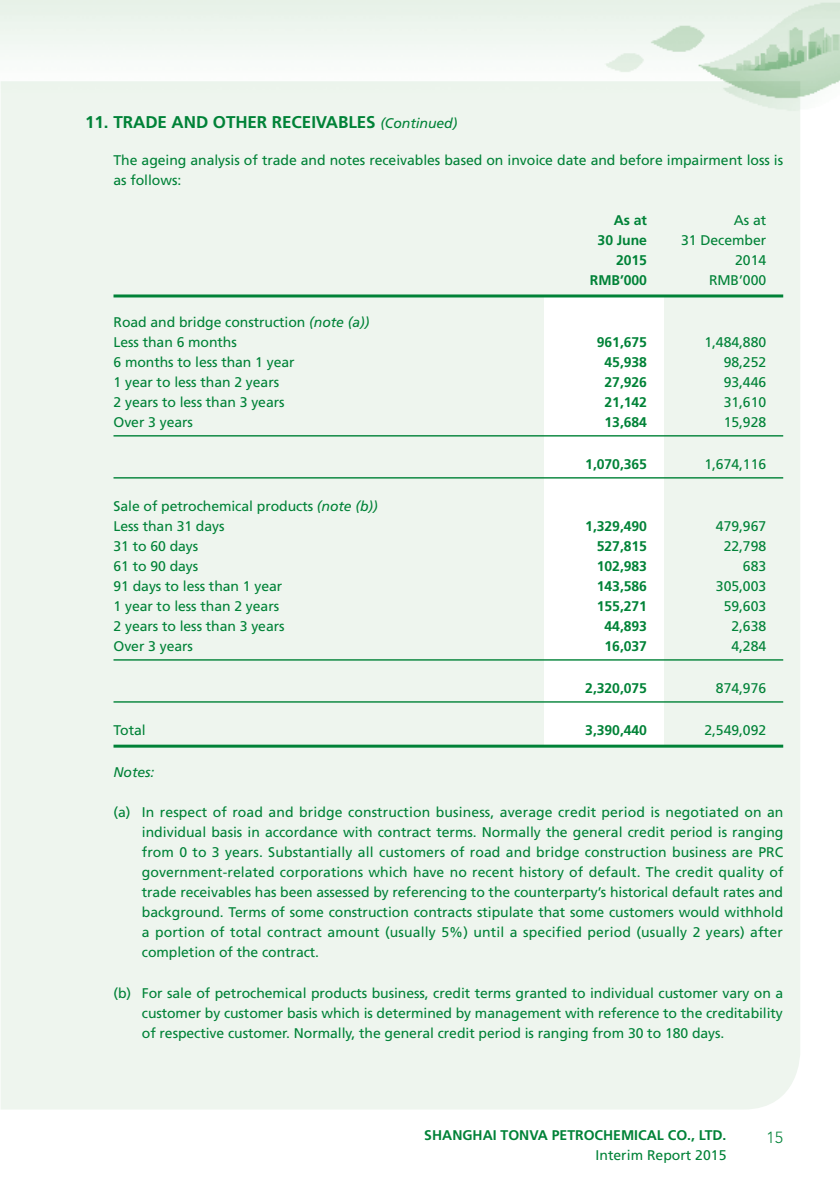
<style>
.page{position:relative;width:840px;height:1191px;background:#fff}
.page>*{position:absolute;margin:0;border:0;box-sizing:border-box;transform-origin:0 0}
.t1{font:700 17px "Frutiger LT Std";letter-spacing:-.005em;color:#008237}
.t2{font:300 16px "Avenir LT Std";color:#008237}
.t3{font:14px/20px "Frutiger LT Std";letter-spacing:-.005em;color:#008237}
.t4{font:700 14px "Frutiger LT Std";letter-spacing:-.005em;color:#008237}
.t5{font:italic 14px "Frutiger LT Std";letter-spacing:-.005em;color:#008237}
.s1{font-weight:400;font-style:italic;font-size:14px}
.s2{font-style:italic}
</style>
<div class="page">
<img style="left:0;top:0;width:839px;height:147px">
<div style="left:1px;top:81px;width:798px;height:1028px;background:#eef5ee"></div>
<div style="left:544px;top:296px;width:119px;height:451px;background:#fff"></div>
<hr style="left:113px;top:294px;width:669px;height:3px;background:#008237">
<hr style="left:113px;top:435px;width:669px;height:1px;background:#008237">
<hr style="left:113px;top:477px;width:669px;height:1px;background:#008237">
<hr style="left:113px;top:659px;width:669px;height:1px;background:#008237">
<hr style="left:113px;top:701px;width:669px;height:1px;background:#008237">
<hr style="left:113px;top:744px;width:669px;height:3px;background:#008237">
<p class="t1" style="left:85px;top:112px;width:373px">11. TRADE AN D OTHER RECEIVABLES <span class="s1">(Continued)</span></p>
<p class="t3" style="left:113px;top:150px;width:670px">The ageing analysis of trade and notes receivables based on invoice date and before impairment loss is as follows:</p>
<p class="t4" style="left:613px;top:212px;width:35px">As at</p>
<p class="t3" style="left:733px;top:210px;width:34px">As at</p>
<p class="t4" style="left:597px;top:232px;width:51px">30 June</p>
<p class="t3" style="left:680px;top:230px;width:86px">31 December</p>
<p class="t4" style="left:615px;top:252px;width:32px">2015</p>
<p class="t3" style="left:734px;top:250px;width:32px">2014</p>
<p class="t4" style="left:589px;top:272px;width:59px">RM B’000</p>
<p class="t3" style="left:708px;top:270px;width:59px">RMB’000</p>
<p class="t3" style="left:113px;top:312px;width:257px">Road and bridge construction <span class="s2">(note (a))<br></span>Less than 6 months</p>
<p class="t4" style="left:596px;top:334px;width:52px">961,675</p>
<p class="t3" style="left:704px;top:332px;width:63px">1,484,880</p>
<p class="t3" style="left:113px;top:352px;width:182px">6 months to less than 1 year</p>
<p class="t4" style="left:604px;top:354px;width:44px">45,938</p>
<p class="t3" style="left:723px;top:352px;width:44px">98,252</p>
<p class="t3" style="left:113px;top:372px;width:167px">1 year to less than 2 years</p>
<p class="t4" style="left:604px;top:374px;width:44px">27,926</p>
<p class="t3" style="left:723px;top:372px;width:44px">93,446</p>
<p class="t3" style="left:113px;top:392px;width:172px">2 years to less than 3 years</p>
<p class="t4" style="left:604px;top:394px;width:44px">21,142</p>
<p class="t3" style="left:723px;top:392px;width:44px">31,610</p>
<p class="t3" style="left:113px;top:412px;width:81px">Over 3 years</p>
<p class="t4" style="left:604px;top:414px;width:44px">13,684</p>
<p class="t3" style="left:723px;top:412px;width:44px">15,928</p>
<p class="t4" style="left:585px;top:456px;width:63px">1,070,365</p>
<p class="t3" style="left:704px;top:454px;width:63px">1,674,116</p>
<p class="t3" style="left:113px;top:496px;width:265px">Sale of petrochemical products <span class="s2">(note (b))<br></span>Less than 31 days</p>
<p class="t4" style="left:585px;top:518px;width:63px">1,329,490</p>
<p class="t3" style="left:715px;top:516px;width:52px">479,967</p>
<p class="t3" style="left:113px;top:536px;width:86px">31 to 60 days</p>
<p class="t4" style="left:596px;top:538px;width:52px">527,815</p>
<p class="t3" style="left:723px;top:536px;width:44px">22,798</p>
<p class="t3" style="left:113px;top:556px;width:86px">61 to 90 days</p>
<p class="t4" style="left:596px;top:558px;width:52px">102,983</p>
<p class="t3" style="left:742px;top:556px;width:25px">683</p>
<p class="t3" style="left:113px;top:576px;width:170px">91 days to less than 1 year</p>
<p class="t4" style="left:596px;top:578px;width:52px">143,586</p>
<p class="t3" style="left:715px;top:576px;width:52px">305,003</p>
<p class="t3" style="left:113px;top:596px;width:167px">1 year to less than 2 years</p>
<p class="t4" style="left:596px;top:598px;width:52px">155,271</p>
<p class="t3" style="left:723px;top:596px;width:44px">59,603</p>
<p class="t3" style="left:113px;top:616px;width:172px">2 years to less than 3 years</p>
<p class="t4" style="left:604px;top:618px;width:44px">44,893</p>
<p class="t3" style="left:731px;top:616px;width:36px">2,638</p>
<p class="t3" style="left:113px;top:636px;width:81px">Over 3 years</p>
<p class="t4" style="left:604px;top:638px;width:44px">16,037</p>
<p class="t3" style="left:731px;top:636px;width:36px">4,284</p>
<p class="t4" style="left:585px;top:680px;width:63px">2,320,075</p>
<p class="t3" style="left:715px;top:678px;width:52px">874,976</p>
<p class="t3" style="left:113px;top:720px;width:34px">Total</p>
<p class="t4" style="left:585px;top:722px;width:63px">3,390,440</p>
<p class="t3" style="left:704px;top:720px;width:63px">2,549,092</p>
<p class="t5" style="left:113px;top:764px;width:42px">Notes:</p>
<p class="t3" style="left:142px;top:802px;width:642px;text-align:justify;text-indent:-28px">(a) In respect of road and bridge construction business, average credit period is negotiated on an individual basis in accordance with contract terms. Normally the general credit period is ranging from 0 to 3 years. Substantially all customers of road and bridge construction business are PRC government-related corporations which have no recent history of default. The credit quality of trade receivables has been assessed by referencing to the counterparty’s historical default rates and background. Terms of some construction contracts stipulate that some customers would withhold a portion of total contract amount (usually 5%) until a specified period (usually 2 years) after completion of the contract.</p>
<p class="t3" style="left:142px;top:982px;width:642px;text-align:justify;text-indent:-28px">(b) For sale of petrochemical products business, credit terms granted to individual customer vary on a customer by customer basis which is determined by management with reference to the creditability of respective customer. Normally, the general credit period is ranging from 30 to 180 days.</p>
<p class="t4" style="left:424px;top:1127px;width:303px">SHAN GHAI TONVA PETROCHEM ICAL CO., LTD.</p>
<p class="t2" style="left:766px;top:1127px;width:18px">15</p>
<p class="t3" style="left:595px;top:1145px;width:132px">Interim Report 2015</p>
</div>
